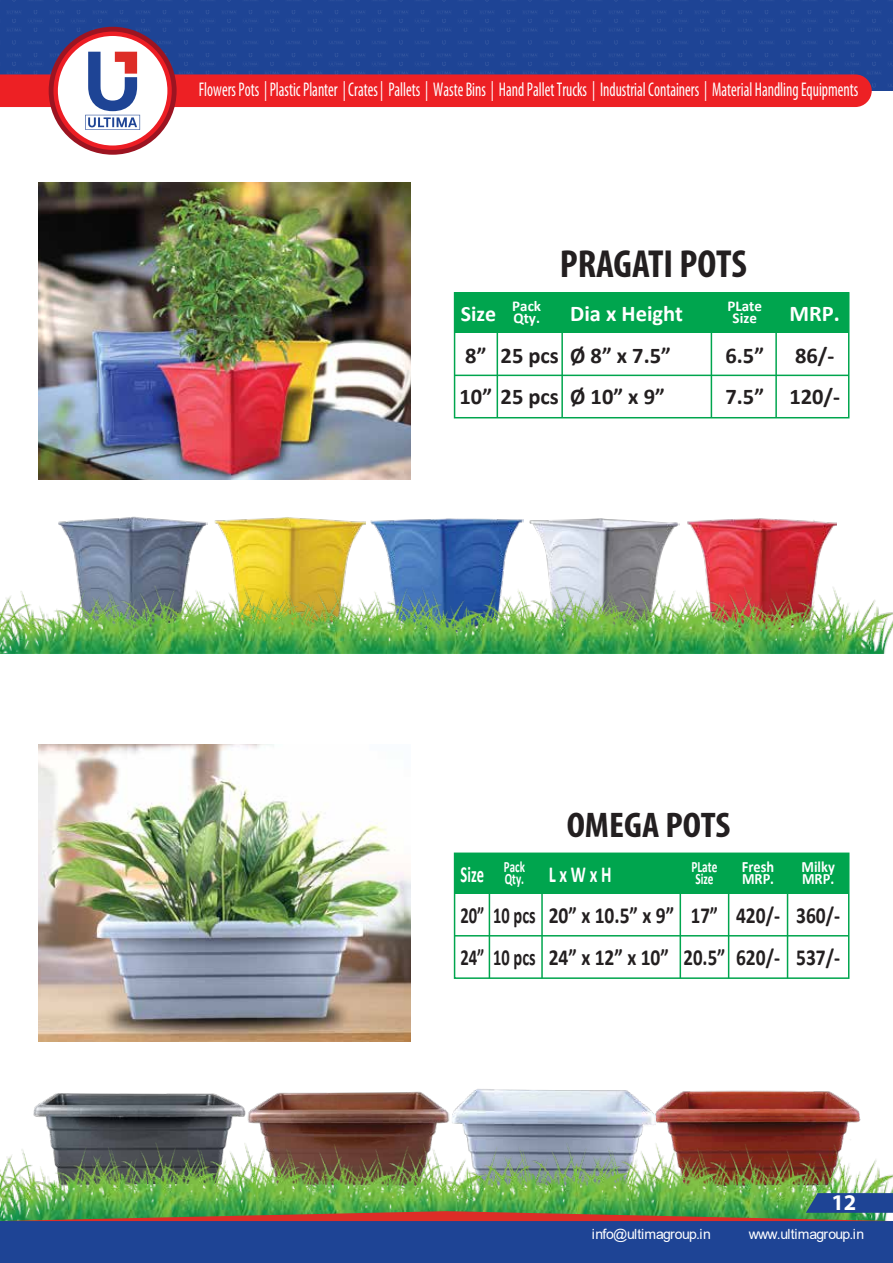
<style>
.page{position:relative;width:893px;height:1263px;background:#fff}
.page>*{position:absolute;margin:0;border:0;box-sizing:border-box;transform-origin:0 0}
.t1{font:700 condensed 39.3px "Myriad Pro";color:#231f20}
.t2{font:700 condensed 35.7px "Myriad Pro";color:#231f20;scale:1.06 1}
.t3{font:700 22.95px/41.4px "Calibri";color:#231f20;scale:.85 1}
.t4{font:700 22.95px/41.2px "Calibri";color:#231f20;scale:.72 1}
.t5{font:700 22.95px/41.4px "Calibri";color:#231f20;text-align:center;scale:.82 1}
.t6{font:700 22.95px "Calibri";color:#fff;scale:.63 1}
.t7{font:700 22.95px "Calibri";color:#fff;scale:.72 1}
.t8{font:700 22.5px/41.1px "Calibri";color:#231f20}
.t9{font:700 22.5px "Calibri";color:#fff}
.t10{font:700 22.5px "Myriad Pro";color:#fff}
.t11{font:700 21.9px "Calibri";color:#fff}
.t12{font:condensed 19.95px "Myriad Pro";color:#fff;scale:.79 1}
.t13{font:700 15.75px/12px "Calibri";color:#fff;scale:.91 1}
.t14{font:700 15.75px/12px "Calibri";color:#fff;scale:.72 1}
.t15{font:700 15.75px "Calibri";color:#fff;scale:.69 1}
.t16{font:700 15px/12px "Calibri";color:#fff;text-align:center}
.t17{font:14.1px "Arial";letter-spacing:-.025em;color:#fff}
.t18{font:14.1px "Arial";letter-spacing:-.055em;color:#fff}
</style>
<div class="page">
<div style="left:0;top:0;width:893px;height:91px;background:#1e4495"></div>
<img style="left:39px;top:182px;width:371px;height:297px">
<img style="left:39px;top:744px;width:371px;height:297px">
<svg style="left:49px;top:27px;width:128px;height:128px"></svg>
<svg style="left:54px;top:32px;width:118px;height:118px"></svg>
<div style="left:58px;top:36px;width:109px;height:109px;background:#fff;border-radius:50%"></div>
<svg style="left:0;top:52px;width:872px;height:78px"></svg>
<img style="left:257px;top:1091px;width:183px;height:15px">
<img style="left:36px;top:1093px;width:206px;height:13px">
<img style="left:663px;top:1090px;width:189px;height:16px">
<img style="left:458px;top:1089px;width:188px;height:17px">
<img style="left:0;top:1106px;width:893px;height:87px">
<div style="left:0;top:1221px;width:893px;height:42px;background:#1e4495"></div>
<svg style="left:0;top:1193px;width:893px;height:28px;background:#678f49"></svg>
<img style="left:58px;top:516px;width:150px;height:39px">
<img style="left:529px;top:518px;width:150px;height:37px">
<img style="left:214px;top:517px;width:151px;height:38px">
<img style="left:370px;top:518px;width:153px;height:37px">
<img style="left:687px;top:518px;width:149px;height:37px">
<img style="left:0;top:555px;width:893px;height:98px">
<div style="left:454px;top:852px;width:395px;height:127px;background:#fff;border:2px solid #00a54e"></div>
<hr style="left:489px;top:853px;width:1px;height:125px;background:#00a54e">
<hr style="left:541px;top:855px;width:2px;height:123px;background:#00a54e">
<hr style="left:680px;top:853px;width:1px;height:125px;background:#00a54e">
<hr style="left:728px;top:853px;width:1px;height:125px;background:#00a54e">
<hr style="left:787px;top:853px;width:1px;height:125px;background:#00a54e">
<hr style="left:455px;top:935px;width:394px;height:1px;background:#00a54e">
<div style="left:455px;top:853px;width:394px;height:40px;background:#00a54e"></div>
<div style="left:454px;top:292px;width:395px;height:126px;background:#fff;border:2px solid #00a54e"></div>
<hr style="left:497px;top:293px;width:1px;height:125px;background:#00a54e">
<hr style="left:561px;top:293px;width:2px;height:125px;background:#00a54e">
<hr style="left:711px;top:293px;width:1px;height:125px;background:#00a54e">
<hr style="left:775px;top:293px;width:2px;height:125px;background:#00a54e">
<hr style="left:455px;top:375px;width:394px;height:1px;background:#00a54e">
<div style="left:455px;top:293px;width:394px;height:40px;background:#00a54e"></div>
<p class="t12" style="left:199px;top:77px;width:836px">Flowers Pots | Plastic Planter | Crates | Pallets | Waste Bins | Hand Pallet Trucks | Industrial Containers | Material Handling Equipments</p>
<h1 class="t1" style="left:560px;top:239px;width:189px">PRAGATI POTS</h1>
<p class="t11" style="left:461px;top:298px;width:82px">Size <sup>Pack</sup></p>
<p class="t16" style="left:513px;top:312px;width:28px">Qty.</p>
<p class="t16" style="left:727px;top:300px;width:36px">PLate<br>Size</p>
<p class="t8" style="left:570px;top:335px;width:102px">Ø 8” x 7.5”<br>Ø 10” x 9”</p>
<p class="t9" style="left:570px;top:298px;width:114px">Dia x Height</p>
<p class="t9" style="left:789px;top:298px;width:52px">MRP.</p>
<p class="t8" style="left:460px;top:335px;width:101px">8”<br>10” 25 pcs</p>
<p class="t8" style="left:789px;top:335px;width:52px">86/-<br>120/-</p>
<p class="t8" style="left:501px;top:335px;width:60px">25 pcs</p>
<p class="t8" style="left:725px;top:335px;width:40px">6.5”<br>7.5”</p>
<h2 class="t2" style="left:567px;top:803px;width:156px">OMEGA POTS</h2>
<p class="t6" style="left:461px;top:858px;width:104px">Size <sup>Pack</sup></p>
<p class="t15" style="left:505px;top:867px;width:30px">Qty.</p>
<p class="t14" style="left:691px;top:860px;width:38px">PLate<br>Size</p>
<p class="t13" style="left:742px;top:860px;width:37px">Fresh<br>MRP.</p>
<p class="t13" style="left:801px;top:860px;width:38px">Milky<br>MRP.</p>
<p class="t3" style="left:549px;top:895px;width:149px">20” x 10.5” x 9”<br>24” x 12” x 10”</p>
<p class="t7" style="left:549px;top:858px;width:89px">L x W x H</p>
<p class="t4" style="left:460px;top:895px;width:106px">20” 10 pcs<br>24” 10 pcs</p>
<p class="t3" style="left:796px;top:895px;width:53px">360/-<br>537/-</p>
<p class="t3" style="left:736px;top:895px;width:53px">420/-<br>620/-</p>
<p class="t5" style="left:683px;top:895px;width:53px">17”<br>20.5”</p>
<p class="t10" style="left:831px;top:1188px;width:26px">12</p>
<p class="t17" style="left:592px;top:1224px;width:120px">info@ultimagroup.in</p>
<p class="t18" style="left:749px;top:1224px;width:117px">www.ultimagroup.in</p>
</div>
